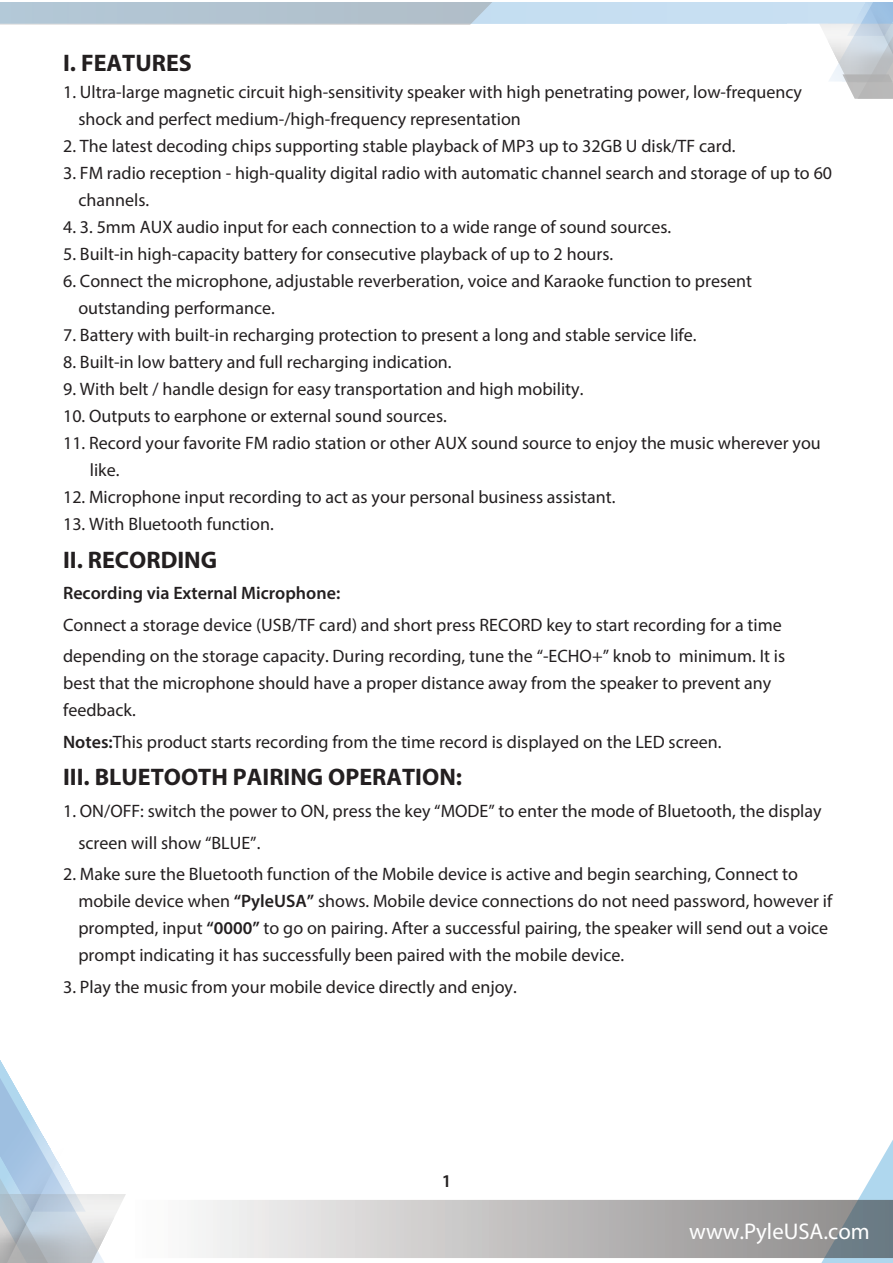
<style>
.page{position:relative;width:893px;height:1263px;background:#fff}
.page>*{position:absolute;margin:0;border:0;box-sizing:border-box;transform-origin:0 0}
.t1{font:700 24px "Myriad Pro";color:#231f20}
.t2{font:22.8px "Myriad Pro";color:#fff}
.t3{font:18px/27px "Myriad Pro";color:#231f20}
.t4{font:600 18px "Myriad Pro";color:#231f20}
.s1{font-weight:600}
</style>
<div class="page">
<svg style="left:821px;top:1140px;width:72px;height:123px"></svg>
<svg style="left:194px;top:1200px;width:699px;height:58px;background:#bcbbbc"></svg>
<svg style="left:0;top:2px;width:893px;height:97px"></svg>
<svg style="left:0;top:1060px;width:126px;height:203px"></svg>
<h1 class="t1" style="left:63px;top:47px;width:130px">I. FEATURES</h1>
<p class="t3" style="left:78px;top:78px;width:725px;text-indent:-15px">1. Ultra-large magnetic circuit high-sensitivity speaker with high penetrating power, low-frequency shock and perfect medium-/high-frequency representation</p>
<p class="t3" style="left:63px;top:132px;width:674px">2. The latest decoding chips supporting stable playback of MP3 up to 32GB U disk/TF card.</p>
<p class="t3" style="left:78px;top:159px;width:755px;text-indent:-15px">3. FM radio reception - high-quality digital radio with automatic channel search and storage of up to 60 channels.</p>
<p class="t3" style="left:63px;top:213px;width:610px">4. 3. 5mm AUX audio input for each connection to a wide range of sound sources.</p>
<p class="t3" style="left:63px;top:240px;width:552px">5. Built-in high-capacity battery for consecutive playback of up to 2 hours.</p>
<p class="t3" style="left:78px;top:267px;width:675px;text-indent:-15px">6. Connect the microphone, adjustable reverberation, voice and Karaoke function to present outstanding performance.</p>
<p class="t3" style="left:63px;top:321px;width:635px">7. Battery with built-in recharging protection to present a long and stable service life.</p>
<p class="t3" style="left:63px;top:348px;width:390px">8. Built-in low battery and full recharging indication.</p>
<p class="t3" style="left:63px;top:375px;width:522px">9. With belt / handle design for easy transportation and high mobility.</p>
<p class="t3" style="left:63px;top:402px;width:385px">10. Outputs to earphone or external sound sources.</p>
<p class="t3" style="left:90px;top:429px;width:732px;text-indent:-27px">11. Record your favorite FM radio station or other AUX sound source to enjoy the music wherever you like.</p>
<p class="t3" style="left:63px;top:483px;width:554px">12. Microphone input recording to act as your personal business assistant.</p>
<p class="t3" style="left:63px;top:510px;width:212px">13. With Bluetooth function.</p>
<h1 class="t1" style="left:63px;top:544px;width:156px">II. RECORDING</h1>
<p class="t4" style="left:63px;top:582px;width:279px">Recording via External Microphone:</p>
<p class="t3" style="left:63px;top:609px;width:723px;line-height:31.5px">Connect a storage device (USB/TF card) and short press RECORD key to start recording for a time depending on the storage capacity. During recording, tune the “-ECHO+” knob to minimum. It is</p>
<p class="t3" style="left:63px;top:669px;width:710px">best that the microphone should have a proper distance away from the speaker to prevent any feedback.</p>
<p class="t3" style="left:63px;top:728px;width:660px"><span class="s1">Notes:</span>This product starts recording from the time record is displayed on the LED screen.</p>
<h1 class="t1" style="left:63px;top:762px;width:400px">III. BLUETOOTH PAIRING OPERATION:</h1>
<p class="t3" style="left:78px;top:795px;width:745px;line-height:31.5px;text-indent:-15px">1. ON/OFF: switch the power to ON, press the key “MODE” to enter the mode of Bluetooth, the display screen will show “BLUE”.</p>
<p class="t3" style="left:78px;top:860px;width:755px;text-indent:-15px">2. Make sure the Bluetooth function of the Mobile device is active and begin searching, Connect to mobile device when <span class="s1">“PyleUSA”</span> shows. Mobile device connections do not need password, however if prompted, input <span class="s1">“0000”</span> to go on pairing. After a successful pairing, the speaker will send out a voice prompt indicating it has successfully been paired with the mobile device.</p>
<p class="t3" style="left:63px;top:973px;width:455px">3. Play the music from your mobile device directly and enjoy.</p>
<p class="t4" style="left:442px;top:1170px;width:11px">1</p>
<p class="t2" style="left:689px;top:1217px;width:182px">www.PyleUSA.com</p>
</div>
